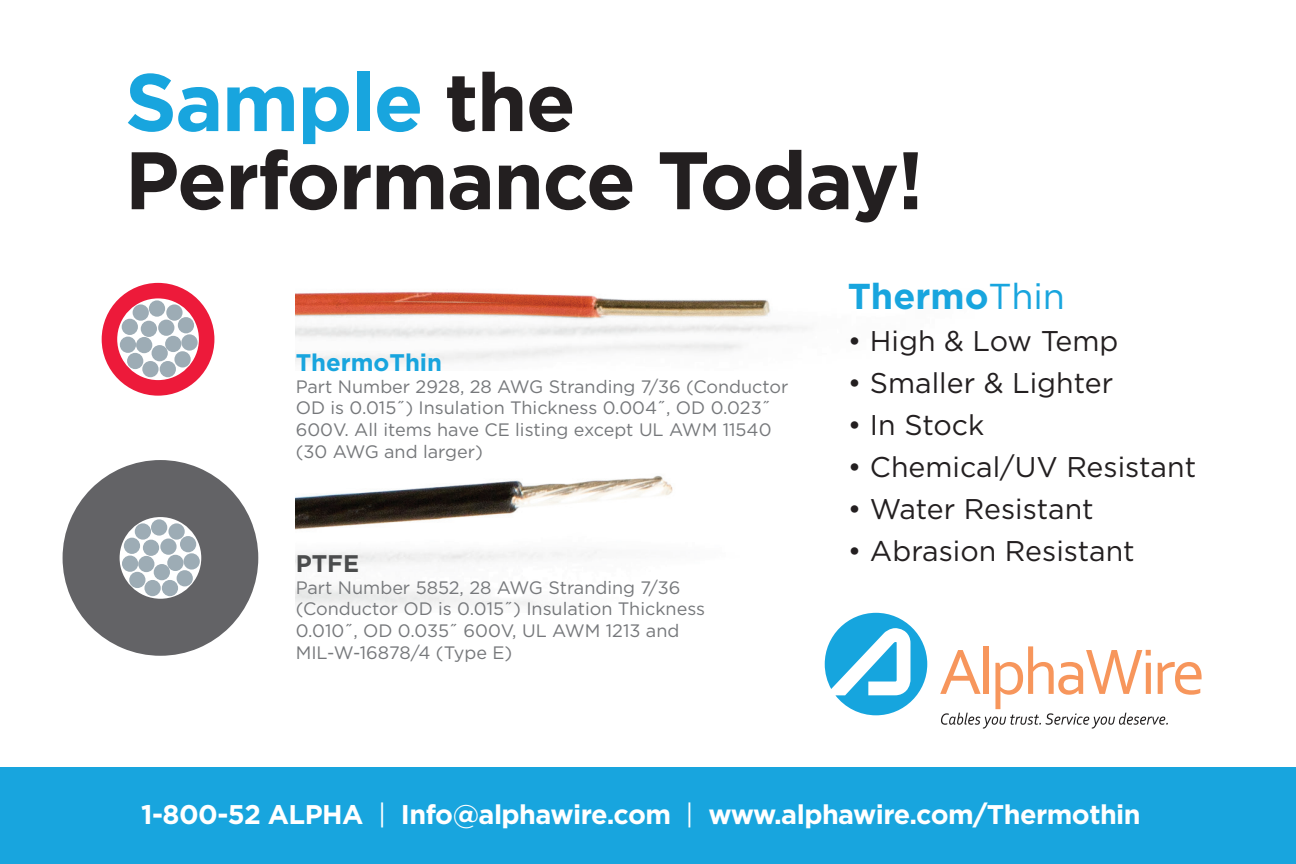
<style>
.page{position:relative;width:1296px;height:864px;background:#fff}
.page>*{position:absolute;margin:0;border:0;box-sizing:border-box;transform-origin:0 0}
.t1{font:700 81.3px/78.3px "Gotham";letter-spacing:-.02em;color:#231f20}
.t2{font:700 36px "Gotham";color:#18a5de}
.t3{font:28.5px "Gotham";color:#231f20}
.t4{font:700 27px "Gotham";letter-spacing:-.02em;color:#fff}
.t5{font:700 24px "Gotham";color:#18a5de}
.t6{font:700 24px "Gotham";color:#4b4c4d}
.t7{font:18px/21.6px "Gotham";color:#76787b}
.s1{color:#18a5de}
.s2{font-weight:400}
</style>
<div class="page">
<div style="left:0;top:767px;width:1296px;height:97px;background:#18a5de"></div>
<img style="left:296px;top:475px;width:377px;height:132px">
<svg style="left:63px;top:460px;width:195px;height:196px"></svg>
<div style="left:122px;top:556px;width:16px;height:16px;background:#9dacb5;border-radius:50%"></div>
<div style="left:129px;top:572px;width:16px;height:16px;background:#9dacb5;border-radius:50%"></div>
<div style="left:184px;top:553px;width:16px;height:17px;background:#9dacb5;border-radius:50%"></div>
<div style="left:135px;top:523px;width:16px;height:17px;background:#9dacb5;border-radius:50%"></div>
<div style="left:124px;top:538px;width:16px;height:16px;background:#9dacb5;border-radius:50%"></div>
<div style="left:144px;top:580px;width:17px;height:16px;background:#9dacb5;border-radius:50%"></div>
<div style="left:143px;top:540px;width:16px;height:16px;background:#9dacb5;border-radius:50%"></div>
<div style="left:160px;top:539px;width:17px;height:16px;background:#9dacb5;border-radius:50%"></div>
<div style="left:154px;top:564px;width:16px;height:16px;background:#9dacb5;border-radius:50%"></div>
<div style="left:138px;top:556px;width:16px;height:16px;background:#9dacb5;border-radius:50%"></div>
<div style="left:167px;top:555px;width:17px;height:16px;background:#9dacb5;border-radius:50%"></div>
<div style="left:180px;top:536px;width:16px;height:16px;background:#9dacb5;border-radius:50%"></div>
<div style="left:168px;top:523px;width:17px;height:17px;background:#9dacb5;border-radius:50%"></div>
<div style="left:162px;top:580px;width:16px;height:16px;background:#9dacb5;border-radius:50%"></div>
<div style="left:177px;top:570px;width:16px;height:16px;background:#9dacb5;border-radius:50%"></div>
<div style="left:151px;top:519px;width:16px;height:17px;background:#9dacb5;border-radius:50%"></div>
<img style="left:296px;top:291px;width:511px;height:73px">
<svg style="left:102px;top:283px;width:112px;height:113px"></svg>
<div style="left:120px;top:337px;width:16px;height:16px;background:#9dacb5;border-radius:50%"></div>
<div style="left:127px;top:353px;width:16px;height:16px;background:#9dacb5;border-radius:50%"></div>
<div style="left:181px;top:334px;width:17px;height:17px;background:#9dacb5;border-radius:50%"></div>
<div style="left:133px;top:304px;width:16px;height:17px;background:#9dacb5;border-radius:50%"></div>
<div style="left:122px;top:319px;width:16px;height:16px;background:#9dacb5;border-radius:50%"></div>
<div style="left:142px;top:361px;width:17px;height:16px;background:#9dacb5;border-radius:50%"></div>
<div style="left:141px;top:321px;width:16px;height:16px;background:#9dacb5;border-radius:50%"></div>
<div style="left:158px;top:320px;width:16px;height:16px;background:#9dacb5;border-radius:50%"></div>
<div style="left:152px;top:345px;width:16px;height:16px;background:#9dacb5;border-radius:50%"></div>
<div style="left:136px;top:337px;width:16px;height:16px;background:#9dacb5;border-radius:50%"></div>
<div style="left:165px;top:336px;width:16px;height:16px;background:#9dacb5;border-radius:50%"></div>
<div style="left:178px;top:317px;width:16px;height:16px;background:#9dacb5;border-radius:50%"></div>
<div style="left:166px;top:304px;width:17px;height:17px;background:#9dacb5;border-radius:50%"></div>
<div style="left:160px;top:361px;width:16px;height:16px;background:#9dacb5;border-radius:50%"></div>
<div style="left:174px;top:351px;width:17px;height:17px;background:#9dacb5;border-radius:50%"></div>
<div style="left:149px;top:300px;width:16px;height:17px;background:#9dacb5;border-radius:50%"></div>
<svg style="left:825px;top:613px;width:102px;height:102px"></svg>
<svg style="left:940px;top:646px;width:262px;height:83px"></svg>
<p class="t1" style="left:125px;top:63px;width:800px"><span class="s1">Sample</span> the<br>Performance Today!</p>
<p class="t5" style="left:296px;top:347px;width:148px">ThermoThin</p>
<p class="t7" style="left:296px;top:375px;width:494px">Part Number 2928, 28 AWG Stranding 7/36 (Conductor OD is 0.015˝) Insulation Thickness 0.004˝, OD 0.023˝ 600V. All items have CE listing except UL AWM 11540 (30 AWG and larger)</p>
<p class="t6" style="left:296px;top:548px;width:65px">PTFE</p>
<p class="t7" style="left:296px;top:576px;width:411px">Part Number 5852, 28 AWG Stranding 7/36 (Conductor OD is 0.015˝) Insulation Thickness 0.010˝, OD 0.035˝ 600V, UL AWM 1213 and MIL-W-16878/4 (Type E)</p>
<p class="t2" style="left:848px;top:273px;width:219px">Thermo<span class="s2">Thin</span></p>
<p class="t3" style="left:848px;top:323px;width:272px">• High &amp; Low Temp</p>
<p class="t3" style="left:848px;top:365px;width:267px">• Smaller &amp; Lighter</p>
<p class="t3" style="left:848px;top:407px;width:138px">• In Stock</p>
<p class="t3" style="left:848px;top:449px;width:350px">• Chemical/UV Resistant</p>
<p class="t3" style="left:848px;top:491px;width:248px">• Water Resistant</p>
<p class="t3" style="left:848px;top:533px;width:289px">• Abrasion Resistant</p>
<p class="t4" style="left:141px;top:797px;width:1001px">1-800-52 ALPHA <span class="s2">|</span> Info@alphawire.com <span class="s2">|</span> www.alphawire.com/Thermothin</p>
</div>
